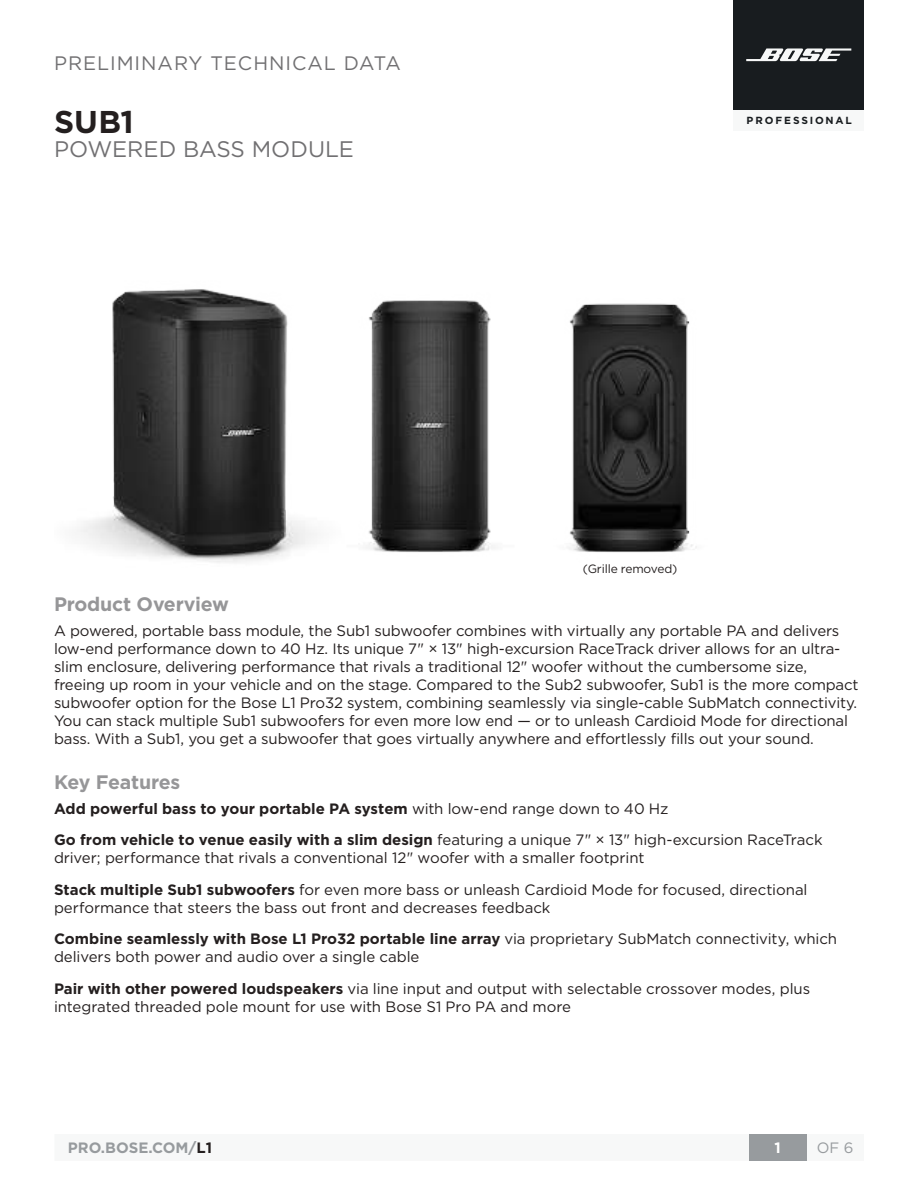
<style>
.page{position:relative;width:918px;height:1188px;background:#fff}
.page>*{position:absolute;margin:0;border:0;box-sizing:border-box;transform-origin:0 0}
.t1{font:700 31.5px "Gotham";color:#241f1f}
.t2{font:22.5px "Gotham";color:#717072}
.t3{font:700 19.5px "Gotham";letter-spacing:-.01em;color:#969698}
.t4{font:19.5px "Gotham";letter-spacing:.05em;color:#717072}
.t5{font:15px/18px "Gotham";letter-spacing:-.01em;color:#241f1f}
.t6{font:700 15px/31.5px "Gotham";color:#241f1f}
.t7{font:700 15px "Gotham";color:#979b9e}
.t8{font:15px "Gotham";color:#979b9e}
.t9{font:700 15px "Gotham";color:#fff}
.t10{font:12px "Gotham";letter-spacing:-.01em;color:#241f1f}
.t11{font:700 10.35px "Gotham";letter-spacing:.185em;color:#181c1f}
.s1{font-weight:400}
.s2{font-weight:700}
.s3{color:#241f1f}
</style>
<div class="page">
<div style="left:749px;top:1134px;width:58px;height:27px;background:#979b9e"></div>
<div style="left:734px;top:0;width:130px;height:131px;background:#181c1f"></div>
<div style="left:734px;top:110px;width:130px;height:21px;background:#f7f8f8"></div>
<svg style="left:746px;top:48px;width:105px;height:13px"></svg>
<img style="left:366px;top:300px;width:129px;height:252px">
<img style="left:568px;top:303px;width:129px;height:250px">
<img style="left:77px;top:289px;width:240px;height:274px">
<h3 class="t4" style="left:54px;top:50px;width:348px">PRELIMINARY TECHNICAL DATA</h3>
<h1 class="t1" style="left:54px;top:101px;width:81px">SUB1</h1>
<h2 class="t2" style="left:54px;top:134px;width:302px">POWERED BASS MODULE</h2>
<p class="t11" style="left:747px;top:113px;width:107px">PROFESSIONAL</p>
<p class="t10" style="left:583px;top:561px;width:96px">(Grille removed)</p>
<h3 class="t3" style="left:54px;top:591px;width:176px">Product Overview</h3>
<p class="t5" style="left:54px;top:621px;width:806px">A powered, portable bass module, the Sub1 subwoofer combines with virtually any portable PA and delivers low-end performance down to 40 Hz. Its unique 7" × 13" high-excursion RaceTrack driver allows for an ultra&shy;slim enclosure, delivering performance that rivals a traditional 12" woofer without the cumbersome size, freeing up room in your vehicle and on the stage. Compared to the Sub2 subwoofer, Sub1 is the more compact subwoofer option for the Bose L1 Pro32 system, combining seamlessly via single-cable SubMatch connectivity.<br>You can stack multiple Sub1 subwoofers for even more low end — or to unleash Cardioid Mode for directional bass. With a Sub1, you get a subwoofer that goes virtually anywhere and effortlessly fills out your sound.</p>
<h3 class="t3" style="left:54px;top:769px;width:128px">Key Features</h3>
<p class="t6" style="left:54px;top:793px;width:770px">Add powerful bass to your portable PA system <span class="s1">with low-end range down to 40 Hz<br></span>Go from vehicle to venue easily with a slim design <span class="s1">featuring a unique 7" × 13" high-excursion RaceTrack</span></p>
<p class="t5" style="left:54px;top:842px;width:755px;line-height:31.5px">driver; performance that rivals a conventional 12" woofer with a smaller footprint<br><span class="s2">Stack multiple Sub1 subwoofers</span> for even more bass or unleash Cardioid Mode for focused, directional</p>
<p class="t5" style="left:54px;top:891px;width:785px;line-height:31.5px">performance that steers the bass out front and decreases feedback<br><span class="s2">Combine seamlessly with Bose L1 Pro32 portable line array</span> via proprietary SubMatch connectivity, which</p>
<p class="t5" style="left:54px;top:941px;width:758px;line-height:31.5px">delivers both power and audio over a single cable<br><span class="s2">Pair with other powered loudspeakers</span> via line input and output with selectable crossover modes, plus</p>
<p class="t5" style="left:54px;top:997px;width:519px">integrated threaded pole mount for use with Bose S1 Pro PA and more</p>
<p class="t7" style="left:68px;top:1138px;width:146px">PRO.BOSE.COM/<span class="s3">L1</span></p>
<p class="t9" style="left:775px;top:1138px;width:8px">1</p>
<p class="t8" style="left:817px;top:1139px;width:38px">OF 6</p>
</div>
